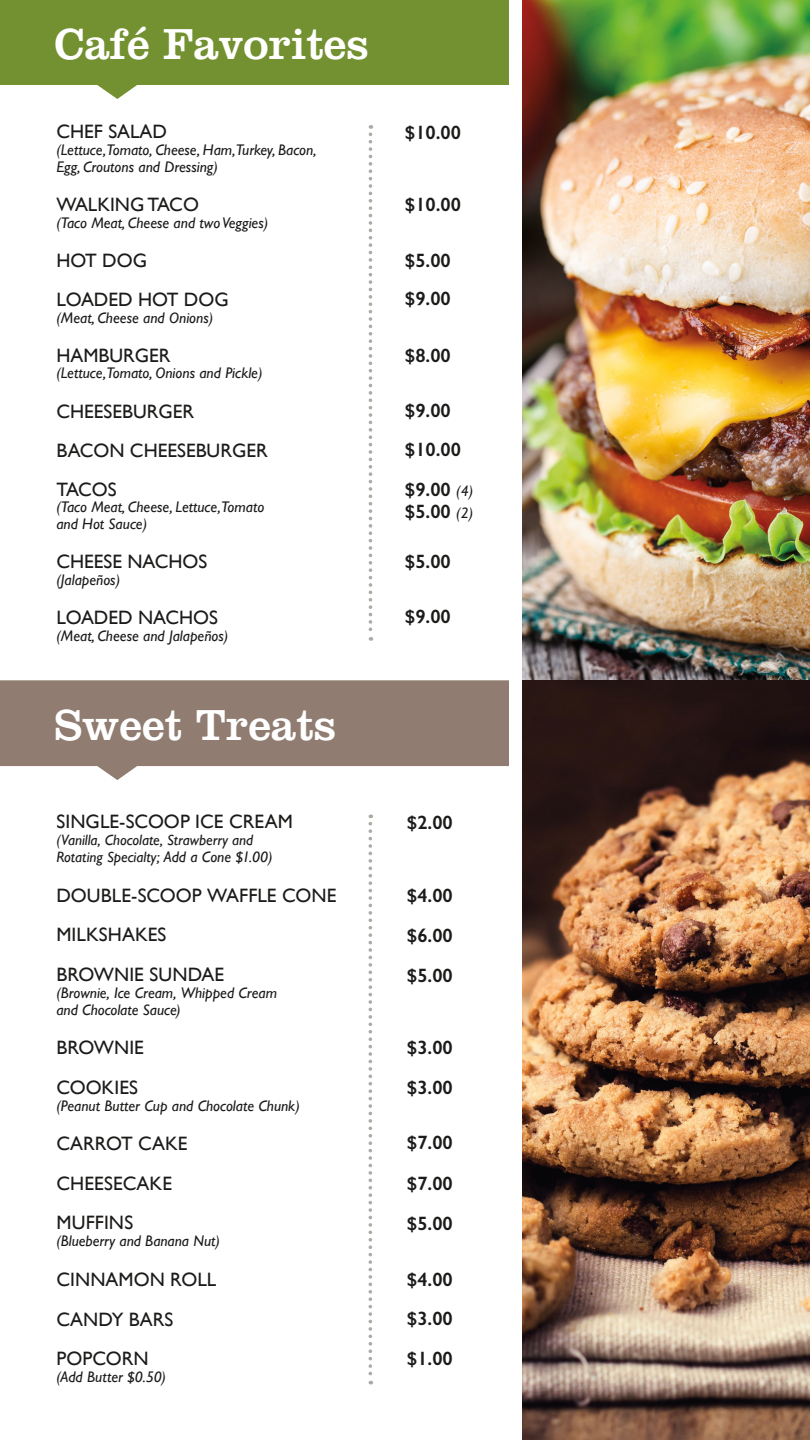
<style>
.page{position:relative;width:810px;height:1440px;background:#fff}
.page>*{position:absolute;margin:0;border:0;box-sizing:border-box;transform-origin:0 0}
.t1{font:45.08px "Clarendon LT Std";color:#fff}
.t2{font:19.35px "Gill Sans";color:#1c1b1a}
.t3{font:600 19.35px "Gill Sans";color:#1c1b1a}
.t4{font:italic 15.38px "Gill Sans";color:#1c1b1a}
.t5{font:italic 15px "Gill Sans";color:#1c1b1a}
.s1{font-size:15.38px}
.s2{font-weight:400;font-style:italic;font-size:15.38px}
</style>
<div class="page">
<hr style="left:0;top:0;width:509px;height:3px;background:#739130">
<img style="left:0;top:3px;width:810px;height:1436px">
<p class="t1" style="left:54px;top:17px;width:316px">Café Favorites</p>
<p class="t2" style="left:56px;top:121px;width:112px">CHEF SALAD</p>
<p class="t4" style="left:56px;top:141px;width:262px">(Lettuce,Tomato, Cheese, Ham,Turkey, Bacon,</p>
<p class="t4" style="left:56px;top:158px;width:163px">Egg, Croutons and Dressing)</p>
<p class="t2" style="left:56px;top:193px;width:144px">WALKING TACO</p>
<p class="t4" style="left:56px;top:214px;width:213px">(Taco Meat, Cheese and two Veggies)</p>
<p class="t2" style="left:56px;top:249px;width:92px">HOT DOG</p>
<p class="t2" style="left:56px;top:288px;width:174px">LOADED HOT DOG</p>
<p class="t4" style="left:56px;top:309px;width:158px">(Meat, Cheese and Onions)</p>
<p class="t2" style="left:56px;top:344px;width:116px">HAMBURGER</p>
<p class="t4" style="left:56px;top:364px;width:208px">(Lettuce,Tomato, Onions and Pickle)</p>
<p class="t2" style="left:56px;top:400px;width:139px">CHEESEBURGER</p>
<p class="t2" style="left:56px;top:439px;width:213px">BACON CHEESEBURGER</p>
<p class="t2" style="left:56px;top:478px;width:62px">TACOS</p>
<p class="t4" style="left:56px;top:498px;width:209px">(Taco Meat, Cheese, Lettuce,Tomato</p>
<p class="t4" style="left:56px;top:515px;width:92px">and Hot Sauce)</p>
<p class="t2" style="left:56px;top:550px;width:153px">CHEESE NACHOS</p>
<p class="t4" style="left:56px;top:571px;width:65px">(Jalapeños)</p>
<p class="t2" style="left:56px;top:606px;width:163px">LOADED NACHOS</p>
<p class="t4" style="left:56px;top:627px;width:174px">(Meat, Cheese and Jalapeños)</p>
<p class="t1" style="left:54px;top:698px;width:283px">Sweet Treats</p>
<p class="t2" style="left:56px;top:810px;width:238px">SINGLE-SCOOP ICE CREAM</p>
<p class="t5" style="left:56px;top:831px;width:198px">(Vanilla, Chocolate, Strawberry and</p>
<p class="t5" style="left:56px;top:848px;width:218px">Rotating Specialty; <span class="s1">Add a Cone $1.00)</span></p>
<p class="t2" style="left:56px;top:884px;width:282px">DOUBLE-SCOOP WAFFLE CONE</p>
<p class="t2" style="left:56px;top:923px;width:112px">MILKSHAKES</p>
<p class="t2" style="left:56px;top:963px;width:169px">BROWNIE SUNDAE</p>
<p class="t4" style="left:56px;top:984px;width:222px">(Brownie, Ice Cream, Whipped Cream</p>
<p class="t4" style="left:56px;top:1001px;width:126px">and Chocolate Sauce)</p>
<p class="t2" style="left:56px;top:1036px;width:89px">BROWNIE</p>
<p class="t2" style="left:56px;top:1076px;width:83px">COOKIES</p>
<p class="t4" style="left:56px;top:1097px;width:245px">(Peanut Butter Cup and Chocolate Chunk)</p>
<p class="t2" style="left:56px;top:1132px;width:133px">CARROT CAKE</p>
<p class="t2" style="left:56px;top:1172px;width:117px">CHEESECAKE</p>
<p class="t2" style="left:56px;top:1211px;width:78px">MUFFINS</p>
<p class="t4" style="left:56px;top:1232px;width:165px">(Blueberry and Banana Nut)</p>
<p class="t2" style="left:56px;top:1268px;width:161px">CINNAMON ROLL</p>
<p class="t2" style="left:56px;top:1308px;width:119px">CANDY BARS</p>
<p class="t2" style="left:56px;top:1347px;width:94px">POPCORN</p>
<p class="t4" style="left:56px;top:1368px;width:111px">(Add Butter $0.50)</p>
<p class="t3" style="left:405px;top:121px;width:58px">$10.00</p>
<p class="t3" style="left:405px;top:192px;width:58px">$10.00</p>
<p class="t3" style="left:405px;top:249px;width:47px">$5.00</p>
<p class="t3" style="left:405px;top:287px;width:47px">$9.00</p>
<p class="t3" style="left:405px;top:344px;width:47px">$8.00</p>
<p class="t3" style="left:405px;top:399px;width:47px">$9.00</p>
<p class="t3" style="left:405px;top:438px;width:58px">$10.00</p>
<p class="t3" style="left:405px;top:478px;width:70px">$9.00 <span class="s2">(4)</span></p>
<p class="t3" style="left:405px;top:500px;width:70px">$5.00 <span class="s2">(2)</span></p>
<p class="t3" style="left:405px;top:550px;width:47px">$5.00</p>
<p class="t3" style="left:405px;top:605px;width:47px">$9.00</p>
<p class="t3" style="left:407px;top:810px;width:47px">$2.00</p>
<p class="t3" style="left:407px;top:883px;width:47px">$4.00</p>
<p class="t3" style="left:407px;top:923px;width:47px">$6.00</p>
<p class="t3" style="left:407px;top:963px;width:47px">$5.00</p>
<p class="t3" style="left:407px;top:1035px;width:47px">$3.00</p>
<p class="t3" style="left:407px;top:1075px;width:47px">$3.00</p>
<p class="t3" style="left:407px;top:1130px;width:47px">$7.00</p>
<p class="t3" style="left:407px;top:1172px;width:47px">$7.00</p>
<p class="t3" style="left:407px;top:1212px;width:47px">$5.00</p>
<p class="t3" style="left:407px;top:1268px;width:47px">$4.00</p>
<p class="t3" style="left:407px;top:1307px;width:47px">$3.00</p>
<p class="t3" style="left:407px;top:1347px;width:47px">$1.00</p>
</div>
